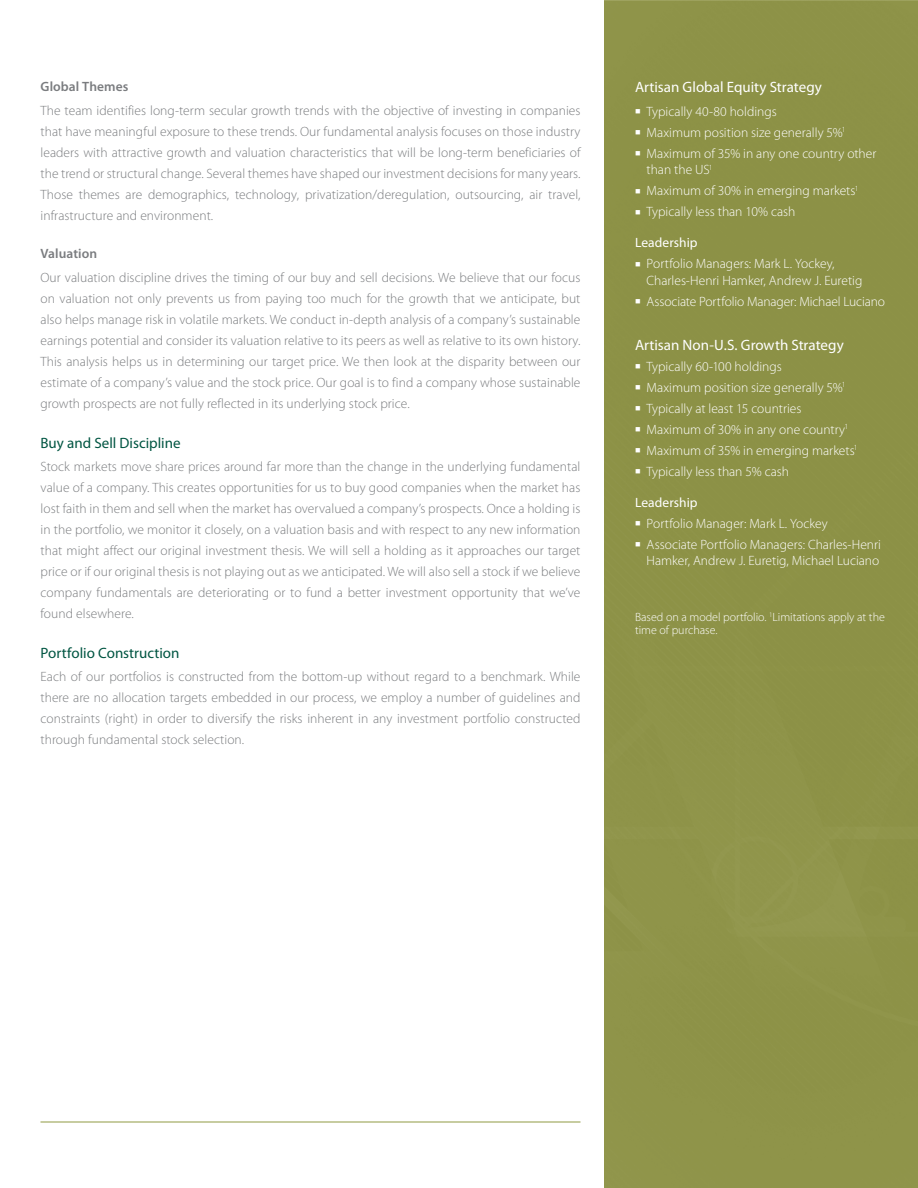
<style>
.page{position:relative;width:918px;height:1188px;background:#fff}
.page>*{position:absolute;margin:0;border:0;box-sizing:border-box;transform-origin:0 0}
.Subheads{font:15px "Myriad Pro";color:#005542}
.Section_Heads{font:15px "Myriad Pro";color:#fff}
.Subheads-2{font:15px "Myriad Pro";color:#fff}
.Section_Heads-2{font:300 13.5px/21px "Myriad Pro";letter-spacing:.005em;color:#7a7c7f;text-align:justify}
.Section_Heads-3{font:300 13.5px/16.5px "Myriad Pro";color:#fff}
.Section_Heads-4{font:600 13.5px "Myriad Pro";letter-spacing:.005em;color:#7a7c7f}
.Section_Heads-5{font:13.5px "Myriad Pro";letter-spacing:.005em;color:#fff}
.Disclosure{font:300 12px/12.8px "Myriad Pro";color:#fff}
</style>
<div class="page">
<hr style="left:40px;top:1122px;width:540px;height:1px;background:#909b42">
<div style="left:605px;top:0;width:313px;height:1188px;background:#8d9247"></div>
<p class="Section_Heads-4" style="left:40px;top:79px;width:90px">Global Themes</p>
<p class="Section_Heads-2" style="left:40px;top:100px;width:542px">The team identifies long-term secular growth trends with the objective of investing in companies that have meaningful exposure to these trends. Our fundamental analysis focuses on those industry leaders with attractive growth and valuation characteristics that will be long-term beneficiaries of the trend or structural change. Several themes have shaped our investment decisions for many years.<br>Those themes are demographics, technology, privatization/deregulation, outsourcing, air travel, infrastructure and environment.</p>
<p class="Section_Heads-4" style="left:40px;top:246px;width:58px">Valuation</p>
<p class="Section_Heads-2" style="left:40px;top:267px;width:542px">Our valuation discipline drives the timing of our buy and sell decisions. We believe that our focus on valuation not only prevents us from paying too much for the growth that we anticipate, but also helps manage risk in volatile markets. We conduct in-depth analysis of a company’s sustainable earnings potential and consider its valuation relative to its peers as well as relative to its own history.<br>This analysis helps us in determining our target price. We then look at the disparity between our estimate of a company’s value and the stock price. Our goal is to find a company whose sustainable growth prospects are not fully reflected in its underlying stock price.</p>
<p class="Subheads" style="left:40px;top:434px;width:142px">Buy and Sell Discipline</p>
<p class="Section_Heads-2" style="left:40px;top:456px;width:542px">Stock markets move share prices around far more than the change in the underlying fundamental value of a company. This creates opportunities for us to buy good companies when the market has lost faith in them and sell when the market has overvalued a company’s prospects. Once a holding is in the portfolio, we monitor it closely, on a valuation basis and with respect to any new information that might affect our original investment thesis. We will sell a holding as it approaches our target price or if our original thesis is not playing out as we anticipated. We will also sell a stock if we believe company fundamentals are deteriorating or to fund a better investment opportunity that we’ve found elsewhere.</p>
<p class="Subheads" style="left:40px;top:644px;width:141px">Portfolio Construction</p>
<p class="Section_Heads-2" style="left:40px;top:667px;width:542px">Each of our portfolios is constructed from the bottom-up without regard to a benchmark. While there are no allocation targets embedded in our process, we employ a number of guidelines and constraints (right) in order to diversify the risks inherent in any investment portfolio constructed through fundamental stock selection.</p>
<p class="Subheads-2" style="left:635px;top:79px;width:188px">Artisan Global Equity Strategy</p>
<p class="Section_Heads-3" style="left:635px;top:103px;width:143px">■ Typically 40-80 holdings</p>
<p class="Section_Heads-3" style="left:635px;top:124px;width:212px">■ Maximum position size generally 5%<sup>1</sup></p>
<p class="Section_Heads-3" style="left:647px;top:145px;width:231px;text-indent:-12px">■ Maximum of 35% in any one country other than the US<sup>1</sup></p>
<p class="Section_Heads-3" style="left:635px;top:183px;width:225px">■ Maximum of 30% in emerging markets<sup>1</sup></p>
<p class="Section_Heads-3" style="left:635px;top:204px;width:162px">■ Typically less than 10% cash</p>
<p class="Section_Heads-5" style="left:635px;top:235px;width:64px">Leadership</p>
<p class="Section_Heads-3" style="left:647px;top:256px;width:217px;text-indent:-12px">■ Portfolio Managers: Mark L. Yockey,<br>Charles-Henri Hamker, Andrew J. Euretig</p>
<p class="Section_Heads-3" style="left:635px;top:293px;width:252px">■ Associate Portfolio Manager: Michael Luciano</p>
<p class="Section_Heads" style="left:635px;top:337px;width:210px">Artisan Non-U.S. Growth Strategy</p>
<p class="Section_Heads-3" style="left:635px;top:358px;width:148px">■ Typically 60-100 holdings</p>
<p class="Section_Heads-3" style="left:635px;top:379px;width:212px">■ Maximum position size generally 5%<sup>1</sup></p>
<p class="Section_Heads-3" style="left:635px;top:400px;width:168px">■ Typically at least 15 countries</p>
<p class="Section_Heads-3" style="left:635px;top:421px;width:215px">■ Maximum of 30% in any one country<sup>1</sup></p>
<p class="Section_Heads-3" style="left:635px;top:442px;width:224px">■ Maximum of 35% in emerging markets<sup>1</sup></p>
<p class="Section_Heads-3" style="left:635px;top:463px;width:156px">■ Typically less than 5% cash</p>
<p class="Section_Heads-5" style="left:635px;top:495px;width:64px">Leadership</p>
<p class="Section_Heads-3" style="left:635px;top:515px;width:194px">■ Portfolio Manager: Mark L. Yockey</p>
<p class="Section_Heads-3" style="left:635px;top:536px;width:247px;text-align:right">■ Associate Portfolio Managers: Charles-Henri<br>Hamker, Andrew J. Euretig, Michael Luciano</p>
<p class="Disclosure" style="left:635px;top:611px;width:251px">Based on a model portfolio. <sup>1</sup>Limitations apply at the time of purchase.</p>
</div>
